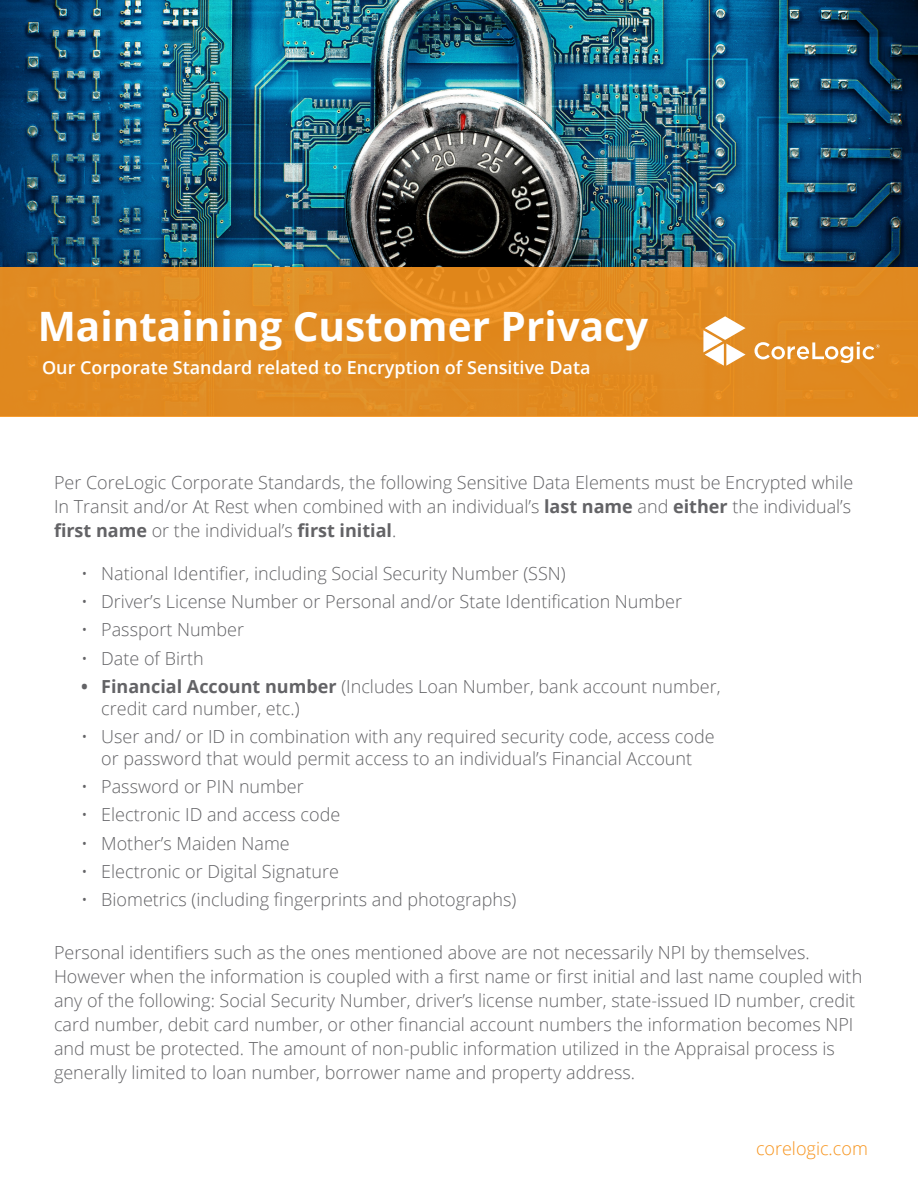
<style>
.page{position:relative;width:918px;height:1188px;background:#fff}
.page>*{position:absolute;margin:0;border:0;box-sizing:border-box;transform-origin:0 0}
.t1{font:700 40.5px "Open Sans";color:#fff}
.t2{font:300 18px/24px "Open Sans";color:#636366}
.t3{font:600 18px "Open Sans";color:#fff}
.t4{font:300 18px "Open Sans";color:#f7941d}
.s1{font-weight:700}
</style>
<div class="page">
<img style="left:0;top:0;width:918px;height:268px">
<div style="left:0;top:268px;width:918px;height:149px;background:#e08b22"></div>
<svg style="left:703px;top:316px;width:43px;height:50px"></svg>
<svg style="left:755px;top:342px;width:125px;height:21px"></svg>
<p class="t1" style="left:38px;top:297px;width:612px">Maintaining Customer Privacy</p>
<p class="t3" style="left:42px;top:355px;width:550px">Our Corporate Standard related to Encryption of Sensitive Data</p>
<p class="t2" style="left:54px;top:470px;width:801px;text-align:justify">Per CoreLogic Corporate Standards, the following Sensitive Data Elements must be Encrypted while In Transit and/or At Rest when combined with an individual’s <span class="s1">last name</span> and <span class="s1">either</span> the individual’s <span class="s1">first name</span> or the individual’s <span class="s1">first initial</span>.</p>
<p class="t2" style="left:81px;top:561px;width:486px">• National Identifier, including Social Security Number (SSN)</p>
<p class="t2" style="left:81px;top:589px;width:603px">• Driver’s License Number or Personal and/or State Identification Number</p>
<p class="t2" style="left:81px;top:617px;width:165px">• Passport Number</p>
<p class="t2" style="left:81px;top:646px;width:124px">• Date of Birth</p>
<p class="t2" style="left:101px;top:675px;width:621px;line-height:21.6px;text-indent:-20px"><span class="s1">• Financial Account number</span> (Includes Loan Number, bank account number, credit card number, etc.)</p>
<p class="t2" style="left:81px;top:725px;width:635px;line-height:21.6px;text-align:center">• User and/ or ID in combination with any required security code, access code or password that would permit access to an individual’s Financial Account</p>
<p class="t2" style="left:81px;top:774px;width:224px">• Password or PIN number</p>
<p class="t2" style="left:81px;top:802px;width:261px">• Electronic ID and access code</p>
<p class="t2" style="left:81px;top:831px;width:210px">• Mother’s Maiden Name</p>
<p class="t2" style="left:81px;top:859px;width:259px">• Electronic or Digital Signature</p>
<p class="t2" style="left:81px;top:887px;width:437px">• Biometrics (including fingerprints and photographs)</p>
<p class="t2" style="left:54px;top:940px;width:810px">Personal identifiers such as the ones mentioned above are not necessarily NPI by themselves.<br>However when the information is coupled with a first name or first initial and last name coupled with any of the following: Social Security Number, driver’s license number, state-issued ID number, credit card number, debit card number, or other financial account numbers the information becomes NPI and must be protected. The amount of non-public information utilized in the Appraisal process is generally limited to loan number, borrower name and property address.</p>
<p class="t4" style="left:756px;top:1136px;width:113px">corelogic.com</p>
</div>
